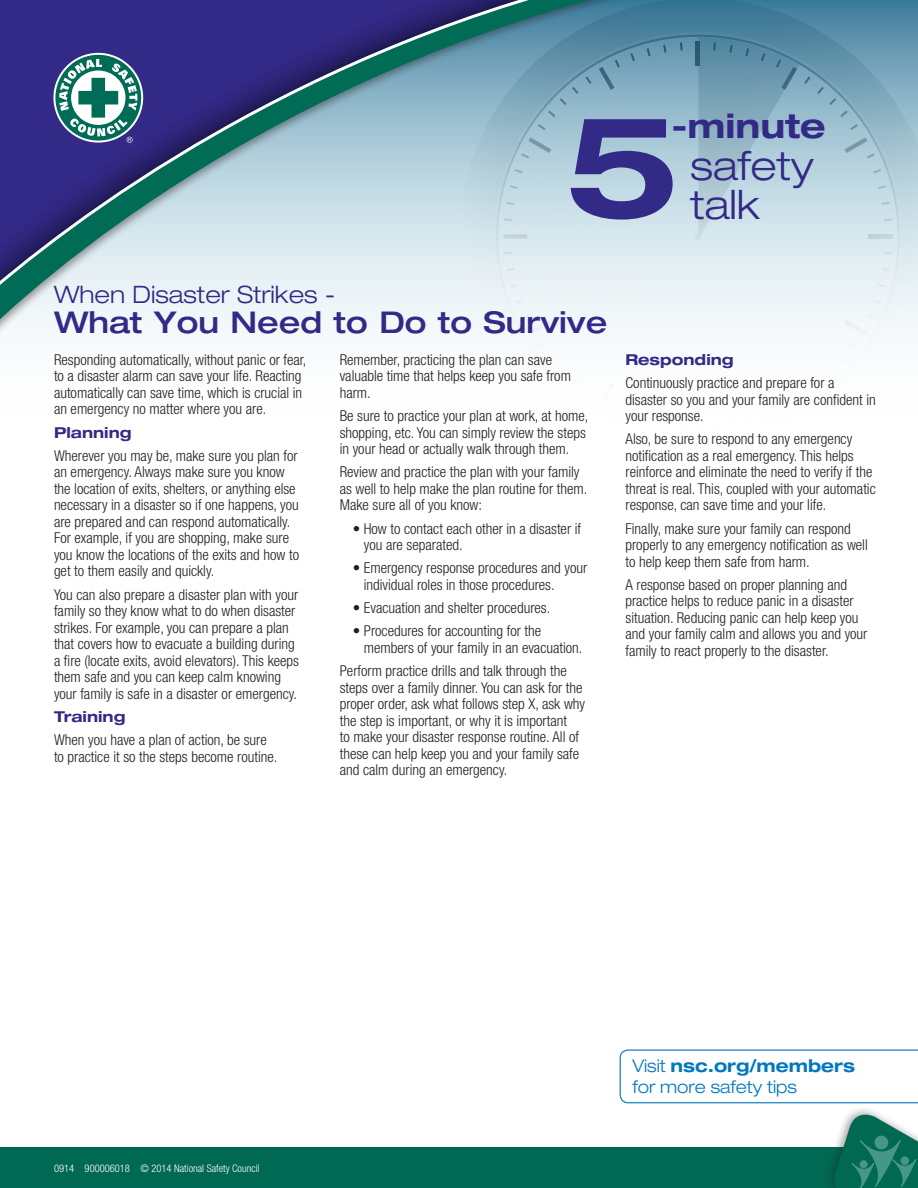
<style>
.page{position:relative;width:918px;height:1188px;background:#fff}
.page>*{position:absolute;margin:0;border:0;box-sizing:border-box;transform-origin:0 0}
.t1{font:700 expanded 140.85px "Helvetica Neue LT Std";color:#332986}
.t2{font:300 expanded 40.5px/38.8px "Helvetica Neue LT Std";color:#332986}
.t3{font:700 expanded 33.6px "Helvetica Neue LT Std";color:#332986}
.t4{font:500 expanded 30px "Helvetica Neue LT Std";color:#332986}
.t5{font:300 expanded 24px "Helvetica Neue LT Std";color:#332986}
.t6{font:700 expanded 17.55px "Helvetica Neue LT Std";color:#0077c0}
.t7{font:300 expanded 17.55px "Helvetica Neue LT Std";color:#0077c0}
.t8{font:300 condensed 15px/16.5px "Helvetica Neue LT Std";color:#231f20}
.t9{font:700 expanded 15px "Helvetica Neue LT Std";color:#332986}
.t10{font:300 condensed 10.5px "Helvetica Neue LT Std";color:#fff}
.s1{font-weight:300}
</style>
<div class="page">
<svg style="left:709px;top:0;width:209px;height:349px;background:#abc7d4"></svg>
<div style="left:0;top:0;width:709px;height:354px;background:#231f20;opacity:.45"></div>
<svg style="left:0;top:0;width:702px;height:345px;fill:#f1f7f9"></svg>
<svg style="left:0;top:0;width:636px;height:311px;background:#889bba"></svg>
<svg style="left:53px;top:53px;width:90px;height:90px"></svg>
<svg style="left:55px;top:55px;width:86px;height:86px"></svg>
<svg style="left:59px;top:59px;width:78px;height:84px"></svg>
<div style="left:0;top:1147px;width:918px;height:41px;background:#006953"></div>
<svg style="left:619px;top:1049px;width:299px;height:139px"></svg>
<div style="left:901px;top:1157px;width:8px;height:7px;background:#469786;border-radius:50%"></div>
<div style="left:901px;top:1157px;width:8px;height:8px;border:1px solid #469786;border-radius:50%"></div>
<h3 class="t3" style="left:671px;top:105px;width:156px">-minute</h3>
<h1 class="t1" style="left:565px;top:78px;width:116px">5</h1>
<h2 class="t2" style="left:691px;top:146px;width:124px">safety talk</h2>
<h3 class="t5" style="left:54px;top:280px;width:283px">When Disaster Strikes -</h3>
<h3 class="t4" style="left:54px;top:304px;width:555px">What You Need to Do to Survive</h3>
<p class="t8" style="left:54px;top:351px;width:254px">Responding automatically, without panic or fear, to a disaster alarm can save your life. Reacting automatically can save time, which is crucial in an emergency no matter where you are.</p>
<p class="t9" style="left:54px;top:423px;width:79px">Planning</p>
<p class="t8" style="left:54px;top:447px;width:247px">Wherever you may be, make sure you plan for an emergency. Always make sure you know the location of exits, shelters, or anything else necessary in a disaster so if one happens, you are prepared and can respond automatically.<br>For example, if you are shopping, make sure you know the locations of the exits and how to get to them easily and quickly.</p>
<p class="t8" style="left:54px;top:586px;width:247px">You can also prepare a disaster plan with your family so they know what to do when disaster strikes. For example, you can prepare a plan that covers how to evacuate a building during a fire (locate exits, avoid elevators). This keeps them safe and you can keep calm knowing your family is safe in a disaster or emergency.</p>
<p class="t9" style="left:54px;top:707px;width:73px">Training</p>
<p class="t8" style="left:54px;top:731px;width:225px">When you have a plan of action, be sure to practice it so the steps become routine.</p>
<p class="t8" style="left:340px;top:351px;width:233px">Remember, practicing the plan can save valuable time that helps keep you safe from harm.</p>
<p class="t8" style="left:340px;top:407px;width:250px">Be sure to practice your plan at work, at home, shopping, etc. You can simply review the steps in your head or actually walk through them.</p>
<p class="t8" style="left:340px;top:464px;width:249px">Review and practice the plan with your family as well to help make the plan routine for them.<br>Make sure all of you know:</p>
<p class="t8" style="left:364px;top:520px;width:219px;text-indent:-11px">• How to contact each other in a disaster if you are separated.</p>
<p class="t8" style="left:364px;top:560px;width:225px;text-indent:-11px">• Emergency response procedures and your individual roles in those procedures.</p>
<p class="t8" style="left:353px;top:599px;width:199px">• Evacuation and shelter procedures.</p>
<p class="t8" style="left:364px;top:623px;width:220px;text-indent:-11px">• Procedures for accounting for the members of your family in an evacuation.</p>
<p class="t8" style="left:340px;top:662px;width:247px">Perform practice drills and talk through the steps over a family dinner. You can ask for the proper order, ask what follows step X, ask why the step is important, or why it is important<br>to make your disaster response routine. All of these can help keep you and your family safe and calm during an emergency.</p>
<p class="t9" style="left:626px;top:350px;width:110px">Responding</p>
<p class="t8" style="left:626px;top:374px;width:252px">Continuously practice and prepare for a disaster so you and your family are confident in your response.</p>
<p class="t8" style="left:626px;top:431px;width:252px">Also, be sure to respond to any emergency notification as a real emergency. This helps reinforce and eliminate the need to verify if the threat is real. This, coupled with your automatic response, can save time and your life.</p>
<p class="t8" style="left:626px;top:520px;width:244px">Finally, make sure your family can respond properly to any emergency notification as well to help keep them safe from harm.</p>
<p class="t8" style="left:626px;top:576px;width:243px">A response based on proper planning and practice helps to reduce panic in a disaster situation. Reducing panic can help keep you and your family calm and allows you and your family to react properly to the disaster.</p>
<p class="t10" style="left:54px;top:1163px;width:207px">0914 900006018 © 2014 National Safety Council</p>
<p class="t6" style="left:632px;top:1055px;width:224px"><span class="s1">Visit</span> nsc.org/members</p>
<p class="t7" style="left:632px;top:1076px;width:166px">for more safety tips</p>
</div>
